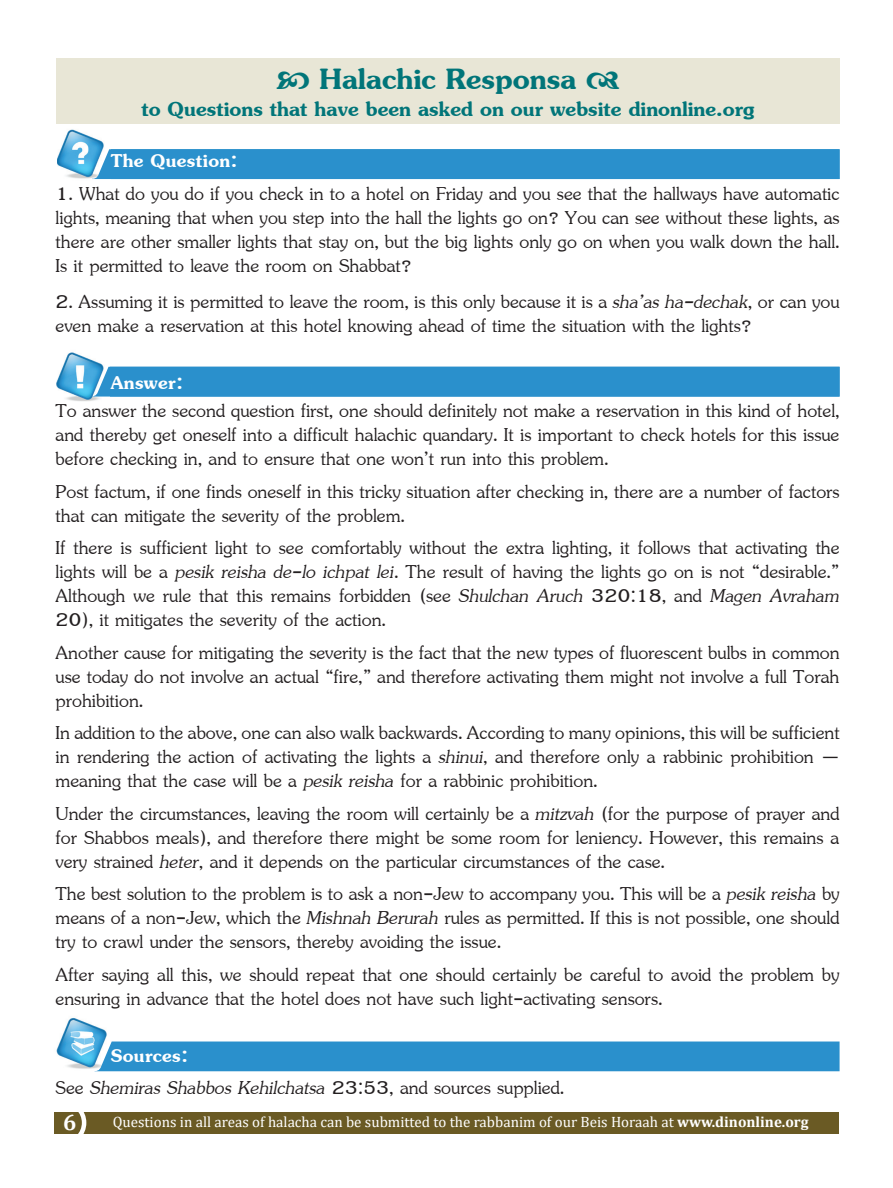
<style>
.page{position:relative;width:893px;height:1188px;background:#fff}
.page>*{position:absolute;margin:0;border:0;box-sizing:border-box;transform-origin:0 0}
.t1{font:45px "Jasmine UPC Bold";color:#017579}
.t2{font:31.5px "Jasmine UPC Bold";color:#017579}
.t3{font:28.5px/24px "Jasmine UPC";color:#231f20;text-align:justify}
.t4{font:28.5px "Jasmine UPC Bold";letter-spacing:.01em;color:#fff}
.t5{font:700 22.5px "Cambria";color:#fff}
.t6{font:15px "Cambria";color:#fff}
.s1{font-family:"Jasmine UPC Italic"}
.s2{font-weight:700}
</style>
<div class="page">
<div style="left:54px;top:1112px;width:785px;height:21px;background:#6a5a24"></div>
<div style="left:41px;top:1100px;width:45px;height:46px;border:4px solid #fff;border-radius:50%"></div>
<img style="left:56px;top:1018px;width:51px;height:51px">
<div style="left:95px;top:1042px;width:745px;height:29px;background:#2a90cc"></div>
<img style="left:57px;top:352px;width:53px;height:49px">
<img style="left:57px;top:129px;width:47px;height:50px">
<div style="left:91px;top:367px;width:749px;height:30px;background:#2a90cc"></div>
<div style="left:56px;top:58px;width:784px;height:66px;background:#e8e6d6"></div>
<div style="left:92px;top:149px;width:748px;height:30px;background:#2a90cc"></div>
<h1 class="t1" style="left:320px;top:53px;width:258px">Halachic Responsa</h1>
<p class="t2" style="left:141px;top:91px;width:615px">to Questions that have been asked on our website dinonline.org</p>
<p class="t4" style="left:111px;top:144px;width:128px">The Question:</p>
<p class="t3" style="left:56px;top:179px;width:786px">1. What do you do if you check in to a hotel on Friday and you see that the hallways have automatic lights, meaning that when you step into the hall the lights go on? You can see without these lights, as there are other smaller lights that stay on, but the big lights only go on when you walk down the hall.<br>Is it permitted to leave the room on Shabbat?</p>
<p class="t3" style="left:56px;top:288px;width:786px">2. Assuming it is permitted to leave the room, is this only because it is a <span class="s1">sha’as ha-dechak</span>, or can you even make a reservation at this hotel knowing ahead of time the situation with the lights?</p>
<p class="t4" style="left:111px;top:366px;width:74px">Answer:</p>
<p class="t3" style="left:56px;top:397px;width:786px">To answer the second question first, one should definitely not make a reservation in this kind of hotel, and thereby get oneself into a difficult halachic quandary. It is important to check hotels for this issue before checking in, and to ensure that one won’t run into this problem.</p>
<p class="t3" style="left:56px;top:477px;width:786px">Post factum, if one finds oneself in this tricky situation after checking in, there are a number of factors that can mitigate the severity of the problem.</p>
<p class="t3" style="left:56px;top:534px;width:786px">If there is sufficient light to see comfortably without the extra lighting, it follows that activating the lights will be a <span class="s1">pesik reisha de-lo ichpat lei</span>. The result of having the lights go on is not “desirable.” Although we rule that this remains forbidden (see <span class="s1">Shulchan Aruch</span> 320:18, and <span class="s1">Magen Avraham </span>20), it mitigates the severity of the action.</p>
<p class="t3" style="left:56px;top:638px;width:786px">Another cause for mitigating the severity is the fact that the new types of fluorescent bulbs in common use today do not involve an actual “fire,” and therefore activating them might not involve a full Torah prohibition.</p>
<p class="t3" style="left:56px;top:719px;width:786px">In addition to the above, one can also walk backwards. According to many opinions, this will be sufficient in rendering the action of activating the lights a <span class="s1">shinui</span>, and therefore only a rabbinic prohibition — meaning that the case will be a <span class="s1">pesik reisha</span> for a rabbinic prohibition.</p>
<p class="t3" style="left:56px;top:799px;width:786px">Under the circumstances, leaving the room will certainly be a <span class="s1">mitzvah</span> (for the purpose of prayer and for Shabbos meals), and therefore there might be some room for leniency. However, this remains a very strained <span class="s1">heter</span>, and it depends on the particular circumstances of the case.</p>
<p class="t3" style="left:56px;top:880px;width:786px">The best solution to the problem is to ask a non-Jew to accompany you. This will be a <span class="s1">pesik reisha</span> by means of a non-Jew, which the <span class="s1">Mishnah Berurah</span> rules as permitted. If this is not possible, one should try to crawl under the sensors, thereby avoiding the issue.</p>
<p class="t3" style="left:56px;top:960px;width:785px">After saying all this, we should repeat that one should certainly be careful to avoid the problem by ensuring in advance that the hotel does not have such light-activating sensors.</p>
<p class="t4" style="left:111px;top:1039px;width:79px">Sources:</p>
<p class="t3" style="left:56px;top:1074px;width:510px">See <span class="s1">Shemiras Shabbos Kehilchatsa</span> 23:53, and sources supplied.</p>
<p class="t5" style="left:63px;top:1106px;width:15px">6</p>
<p class="t6" style="left:113px;top:1113px;width:697px">Questions in all areas of halacha can be submitted to the rabbanim of our Beis Horaah at <span class="s2">www.dinonline.org</span></p>
</div>
